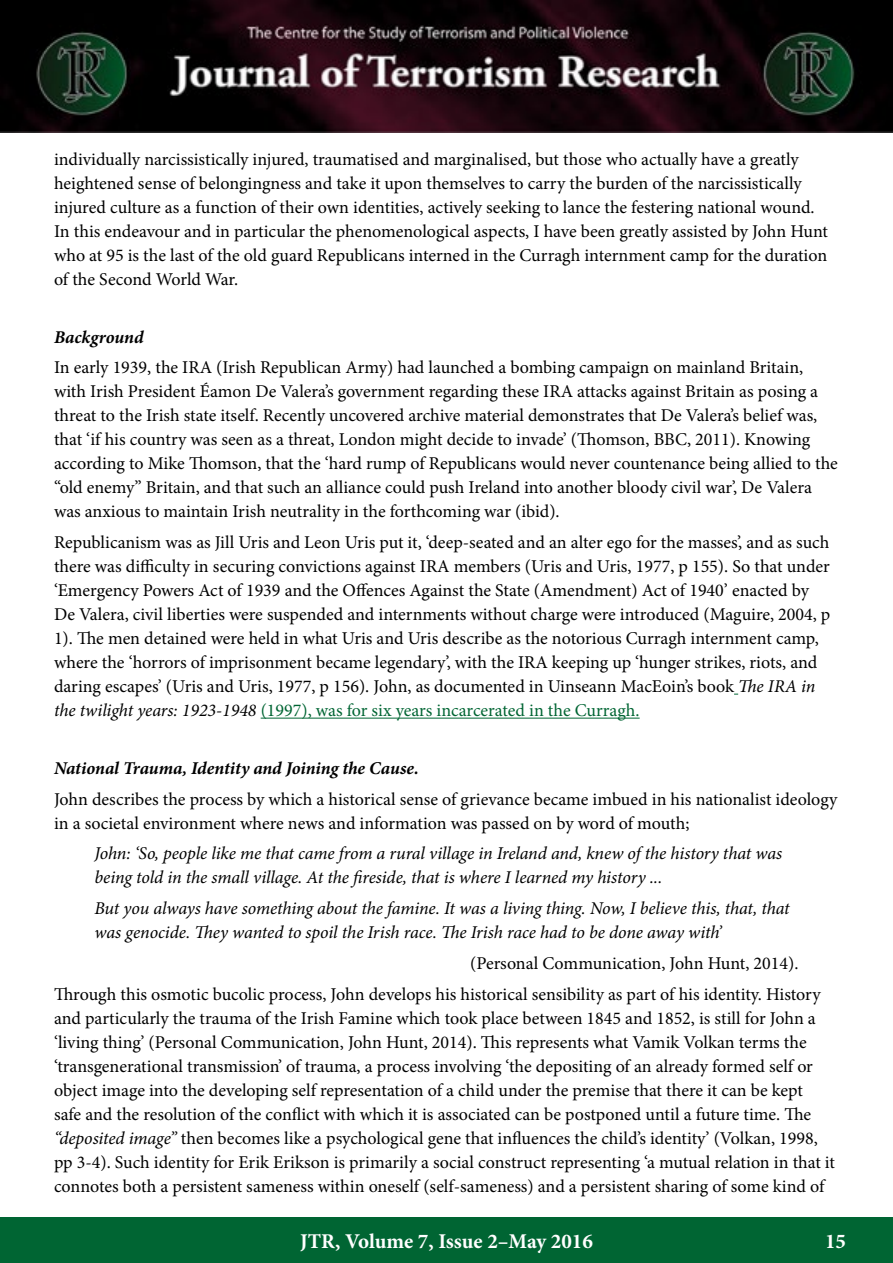
<style>
.page{position:relative;width:893px;height:1263px;background:#fff}
.page>*{position:absolute;margin:0;border:0;box-sizing:border-box;transform-origin:0 0}
.t1{font:700 21px "Minion Pro";color:#fff}
.t2{font:18px/24px "Minion Pro";color:#000}
.t3{font:italic 18px/24px "Minion Pro";letter-spacing:-.01em;color:#000}
.t4{font:italic 700 18px "Minion Pro";letter-spacing:-.005em;color:#000}
.s1{font-style:italic}
.s2{color:#006533}
</style>
<div class="page">
<div style="left:0;top:1217px;width:893px;height:46px;background:#006533"></div>
<img style="left:0;top:0;width:893px;height:133px">
<hr style="left:261px;top:718px;width:379px;height:1px;background:#006533">
<p class="t2" style="left:54px;top:147px;width:775px">individually narcissistically injured, traumatised and marginalised, but those who actually have a greatly heightened sense of belongingness and take it upon themselves to carry the burden of the narcissistically injured culture as a function of their own identities, actively seeking to lance the festering national wound.<br>In this endeavour and in particular the phenomenological aspects, I have been greatly assisted by John Hunt who at 95 is the last of the old guard Republicans interned in the Curragh internment camp for the duration of the Second World War.</p>
<p class="t4" style="left:54px;top:324px;width:91px">Background</p>
<p class="t2" style="left:54px;top:356px;width:785px">In early 1939, the IRA (Irish Republican Army) had launched a bombing campaign on mainland Britain, with Irish President Éamon De Valera’s government regarding these IRA attacks against Britain as posing a threat to the Irish state itself. Recently uncovered archive material demonstrates that De Valera’s belief was, that ‘if his country was seen as a threat, London might decide to invade’ (Thomson, BBC, 2011). Knowing according to Mike Thomson, that the ‘hard rump of Republicans would never countenance being allied to the “old enemy” Britain, and that such an alliance could push Ireland into another bloody civil war’, De Valera was anxious to maintain Irish neutrality in the forthcoming war (ibid).</p>
<p class="t2" style="left:54px;top:530px;width:778px">Republicanism was as Jill Uris and Leon Uris put it, ‘deep-seated and an alter ego for the masses’, and as such there was difficulty in securing convictions against IRA members (Uris and Uris, 1977, p 155). So that under ‘Emergency Powers Act of 1939 and the Offences Against the State (Amendment) Act of 1940’ enacted by De Valera, civil liberties were suspended and internments without charge were introduced (Maguire, 2004, p 1). The men detained were held in what Uris and Uris describe as the notorious Curragh internment camp, where the ‘horrors of imprisonment became legendary’, with the IRA keeping up ‘hunger strikes, riots, and daring escapes’ (Uris and Uris, 1977, p 156). John, as documented in Uinseann MacEoin’s book <span class="s1">The IRA in the twilight years: 1923-1948</span> <span class="s2">(1997), was for six years incarcerated in the Curragh.</span></p>
<p class="t4" style="left:54px;top:755px;width:366px">National Trauma, Identity and Joining the Cause.</p>
<p class="t2" style="left:54px;top:787px;width:785px">John describes the process by which a historical sense of grievance became imbued in his nationalist ideology in a societal environment where news and information was passed on by word of mouth;</p>
<p class="t3" style="left:94px;top:842px;width:689px">John: ‘So, people like me that came from a rural village in Ireland and, knew of the history that was being told in the small village. At the fireside, that is where I learned my history ...</p>
<p class="t3" style="left:94px;top:896px;width:697px">But you always have something about the famine. It was a living thing. Now, I believe this, that, that was genocide. They wanted to spoil the Irish race. The Irish race had to be done away with’</p>
<p class="t2" style="left:54px;top:948px;width:768px;line-height:30.8px;text-indent:416px">(Personal Communication, John Hunt, 2014).<br>Through this osmotic bucolic process, John develops his historical sensibility as part of his identity. History</p>
<p class="t2" style="left:54px;top:1006px;width:782px">and particularly the trauma of the Irish Famine which took place between 1845 and 1852, is still for John a ‘living thing’ (Personal Communication, John Hunt, 2014). This represents what Vamik Volkan terms the ‘transgenerational transmission’ of trauma, a process involving ‘the depositing of an already formed self or object image into the developing self representation of a child under the premise that there it can be kept<br>safe and the resolution of the conflict with which it is associated can be postponed until a future time. The <span class="s1">“deposited image”</span> then becomes like a psychological gene that influences the child’s identity’ (Volkan, 1998, pp 3-4). Such identity for Erik Erikson is primarily a social construct representing ‘a mutual relation in that it connotes both a persistent sameness within oneself (self-sameness) and a persistent sharing of some kind of</p>
<p class="t1" style="left:300px;top:1226px;width:294px">JTR, Volume 7, Issue 2–May 2016</p>
<p class="t1" style="left:825px;top:1226px;width:22px">15</p>
</div>
